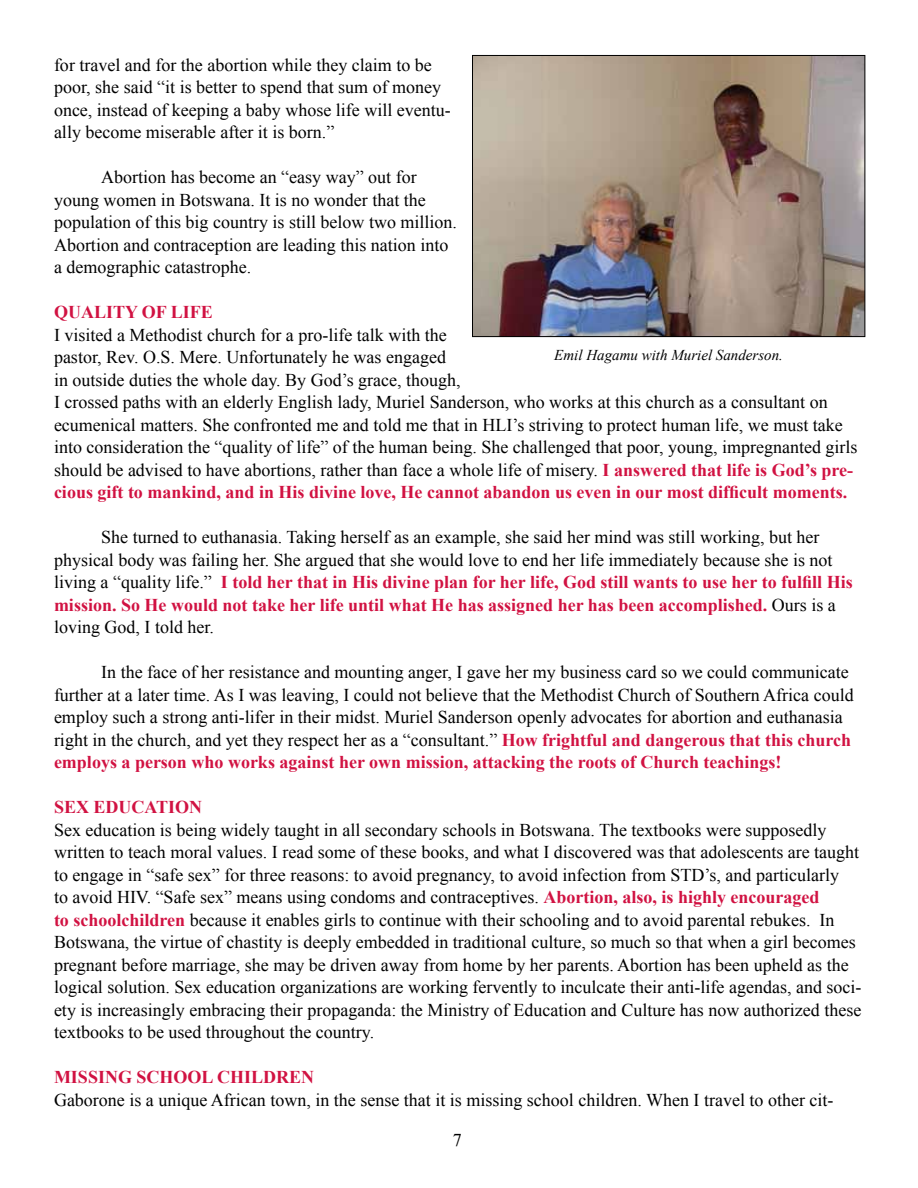
<style>
.page{position:relative;width:918px;height:1188px;background:#fff}
.page>*{position:absolute;margin:0;border:0;box-sizing:border-box;transform-origin:0 0}
.t1{font:18px/22.5px "Times New Roman";color:#000}
.t2{font:700 18px "Times New Roman";color:#d11242}
.t3{font:italic 15px "Times New Roman";color:#000}
.s1{font-weight:700;color:#d11242}
</style>
<div class="page">
<img style="left:474px;top:57px;width:389px;height:278px">
<div style="left:472px;top:55px;width:393px;height:282px;border:1px solid #000"></div>
<p class="t1" style="left:54px;top:53px;width:398px">for travel and for the abortion while they claim to be poor, she said “it is better to spend that sum of money once, instead of keeping a baby whose life will eventu&shy;ally become miserable after it is born.”</p>
<p class="t1" style="left:54px;top:166px;width:405px;text-indent:47px">Abortion has become an “easy way” out for young women in Botswana. It is no wonder that the population of this big country is still below two million.<br>Abortion and contraception are leading this nation into a demographic catastrophe.</p>
<p class="t2" style="left:54px;top:302px;width:27px">Qualit</p>
<p class="t2" style="left:125px;top:302px;width:57px">y of life</p>
<p class="t1" style="left:54px;top:323px;width:805px">I visited a Methodist church for a pro-life talk with the<br>pastor, Rev. O.S. Mere. Unfortunately he was engaged<br>in outside duties the whole day. By God’s grace, though,<br>I crossed paths with an elderly English lady, Muriel Sanderson, who works at this church as a consultant on ecumenical matters. She confronted me and told me that in HLI’s striving to protect human life, we must take into consideration the “quality of life” of the human being. She challenged that poor, young, impregnanted girls should be advised to have abortions, rather than face a whole life of misery. <span class="s1">I answered that life is God’s pre&shy;cious gift to mankind, and in His divine love, He cannot abandon us even in our most difficult moments.</span></p>
<p class="t1" style="left:54px;top:526px;width:800px;text-indent:47px">She turned to euthanasia. Taking herself as an example, she said her mind was still working, but her physical body was failing her. She argued that she would love to end her life immediately because she is not living a “quality life.” <span class="s1">I told her that in His divine plan for her life, God still wants to use her to fulfill His mission. So He would not take her life until what He has assigned her has been accomplished.</span> Ours is a loving God, I told her.</p>
<p class="t1" style="left:54px;top:661px;width:801px;text-indent:47px">In the face of her resistance and mounting anger, I gave her my business card so we could communicate further at a later time. As I was leaving, I could not believe that the Methodist Church of Southern Africa could employ such a strong anti-lifer in their midst. Muriel Sanderson openly advocates for abortion and euthanasia right in the church, and yet they respect her as a “consultant.” <span class="s1">How frightful and dangerous that this church employs a person who works against her own mission, attacking the roots of Church teachings!</span></p>
<p class="t2" style="left:54px;top:797px;width:65px">Sex Educati</p>
<p class="t2" style="left:175px;top:797px;width:28px">on</p>
<p class="t1" style="left:54px;top:818px;width:809px">Sex education is being widely taught in all secondary schools in Botswana. The textbooks were supposedly written to teach moral values. I read some of these books, and what I discovered was that adolescents are taught to engage in “safe sex” for three reasons: to avoid pregnancy, to avoid infection from STD’s, and particularly<br>to avoid HIV. “Safe sex” means using condoms and contraceptives. <span class="s1">Abortion, also, is highly encouraged<br>to schoolchildren</span> because it enables girls to continue with their schooling and to avoid parental rebukes. In Botswana, the virtue of chastity is deeply embedded in traditional culture, so much so that when a girl becomes pregnant before marriage, she may be driven away from home by her parents. Abortion has been upheld as the logical solution. Sex education organizations are working fervently to inculcate their anti-life agendas, and soci&shy;ety is increasingly embracing their propaganda: the Ministry of Education and Culture has now authorized these textbooks to be used throughout the country.</p>
<p class="t2" style="left:54px;top:1067px;width:27px">Missi</p>
<p class="t2" style="left:105px;top:1067px;width:138px">ng School Childre</p>
<p class="t2" style="left:301px;top:1067px;width:14px">n</p>
<p class="t1" style="left:54px;top:1088px;width:781px">Gaborone is a unique African town, in the sense that it is missing school children. When I travel to other cit-</p>
<p class="t3" style="left:554px;top:346px;width:230px">Emil Hagamu with Muriel Sanderson.</p>
<p class="t1" style="left:453px;top:1129px;width:10px">7</p>
</div>
